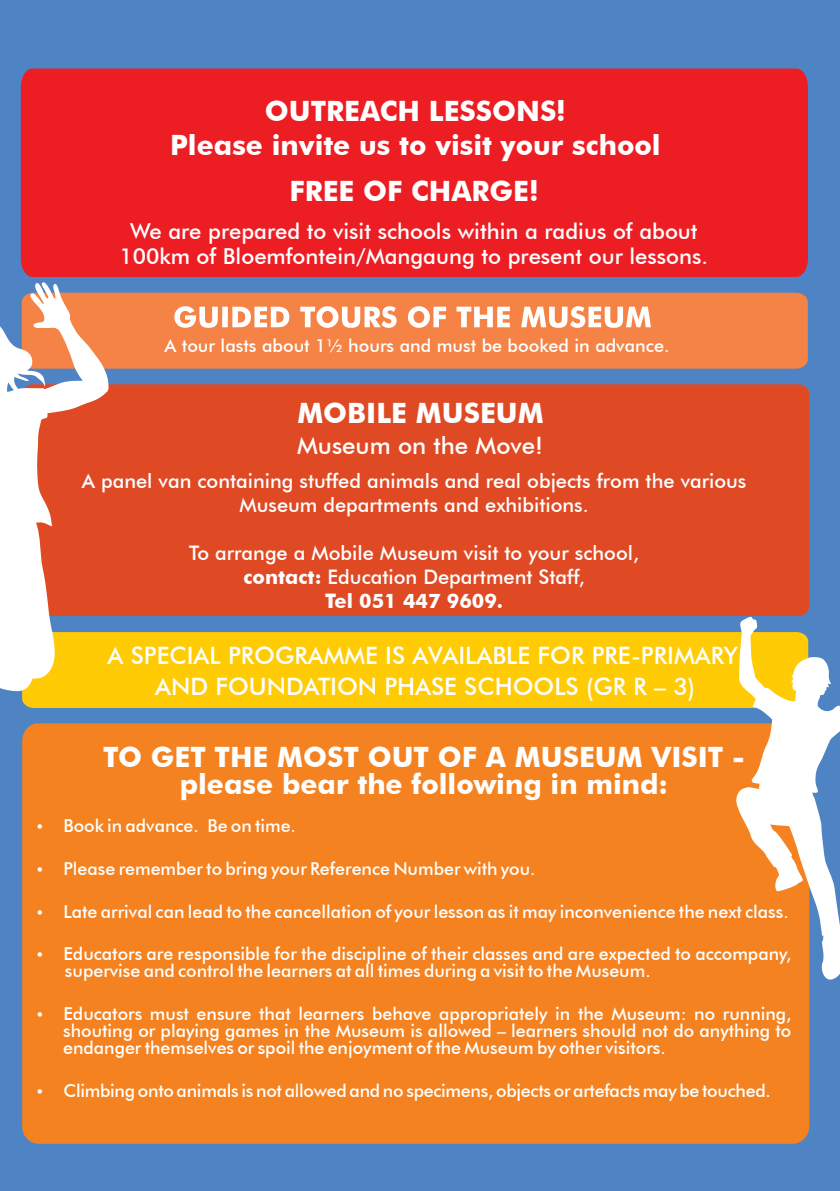
<style>
.page{position:relative;width:840px;height:1191px;background:#fff}
.page>*{position:absolute;margin:0;border:0;box-sizing:border-box;transform-origin:0 0}
.t1{font:700 28px/26.8px "Futura BT";color:#fff;text-align:center}
.t2{font:500 24px "Futura BT";color:#fff}
.t3{font:500 22px/24px "Futura BT";color:#fff;text-align:center}
.t4{font:500 20px/24px "Futura BT";color:#fff;text-align:center}
.t5{font:700 20px "Futura BT";color:#fff}
.t6{font:500 18px "Futura BT";color:#fff}
.t7{font:500 17.8px/17px "Futura BT";color:#fff;text-align:justify}
.s1{font-weight:700}
</style>
<div class="page">
<div style="left:0;top:0;width:839px;height:1191px;background:#4f84c4"></div>
<div style="left:22px;top:632px;width:712px;height:76px;background:#ffcb05"></div>
<div style="left:110px;top:384px;width:698px;height:232px;background:#df4a25"></div>
<div style="left:110px;top:293px;width:697px;height:76px;background:#f58345"></div>
<div style="left:22px;top:723px;width:786px;height:420px;background:#f58220"></div>
<div style="left:21px;top:69px;width:786px;height:208px;background:#ed1d24"></div>
<svg style="left:174px;top:306px;width:476px;height:22px;background:#f9bfa0"></svg>
<svg style="left:0;top:282px;width:110px;height:409px;background:#e5af94"></svg>
<svg style="left:734px;top:616px;width:105px;height:365px"></svg>
<svg style="left:38px;top:1012px;width:4px;height:4px"></svg>
<svg style="left:38px;top:952px;width:4px;height:5px"></svg>
<svg style="left:38px;top:824px;width:4px;height:5px"></svg>
<svg style="left:38px;top:867px;width:4px;height:4px"></svg>
<svg style="left:38px;top:909px;width:4px;height:5px"></svg>
<svg style="left:38px;top:1089px;width:4px;height:4px"></svg>
<h1 class="t1" style="left:170px;top:94px;width:491px;line-height:33.6px">OUTREACH LESSONS!<br>Please invite us to visit your school</h1>
<h1 class="t1" style="left:289px;top:177px;width:250px">FREE OF CHARGE!</h1>
<p class="t3" style="left:119px;top:219px;width:590px">We are prepared to visit schools within a radius of about<br>100km of Bloemfontein/Mangaung to present our lessons.</p>
<p class="t6" style="left:164px;top:335px;width:506px">A tour lasts about 1½ hours and must be booked in advance.</p>
<h1 class="t1" style="left:297px;top:399px;width:248px">MOBILE MUSEUM</h1>
<h2 class="t2" style="left:297px;top:431px;width:247px">Museum on the Move!</h2>
<p class="t4" style="left:82px;top:469px;width:665px">A panel van containing stuffed animals and real objects from the various<br>Museum departments and exhibitions.</p>
<p class="t4" style="left:189px;top:541px;width:451px">To arrange a Mobile Museum visit to your school, <span class="s1">contact:</span> Education Department Staff,</p>
<p class="t5" style="left:325px;top:589px;width:179px">Tel 051 447 9609.</p>
<h2 class="t2" style="left:107px;top:640px;width:631px">A SPECIAL PROGRAMME IS AVAILABLE FOR PRE-PRIMARY</h2>
<h2 class="t2" style="left:155px;top:672px;width:541px">AND FOUNDATION PHASE SCHOOLS (GR R – 3)</h2>
<h1 class="t1" style="left:103px;top:743px;width:643px">TO GET THE MOST OUT OF A MUSEUM VISIT - please bear the following in mind:</h1>
<p class="t7" style="left:63px;top:817px;width:234px">Book in advance. Be on time.</p>
<p class="t7" style="left:63px;top:860px;width:473px">Please remember to bring your Reference Number with you.</p>
<p class="t7" style="left:63px;top:902px;width:726px">Late arrival can lead to the cancellation of your lesson as it may inconvenience the next class.</p>
<p class="t7" style="left:63px;top:945px;width:729px">Educators are responsible for the discipline of their classes and are expected to accompany, supervise and control the learners at all times during a visit to the Museum.</p>
<p class="t7" style="left:63px;top:1005px;width:729px">Educators must ensure that learners behave appropriately in the Museum: no running, shouting or playing games in the Museum is allowed – learners should not do anything to endanger themselves or spoil the enjoyment of the Museum by other visitors.</p>
<p class="t7" style="left:63px;top:1081px;width:708px">Climbing onto animals is not allowed and no specimens, objects or artefacts may be touched.</p>
</div>
